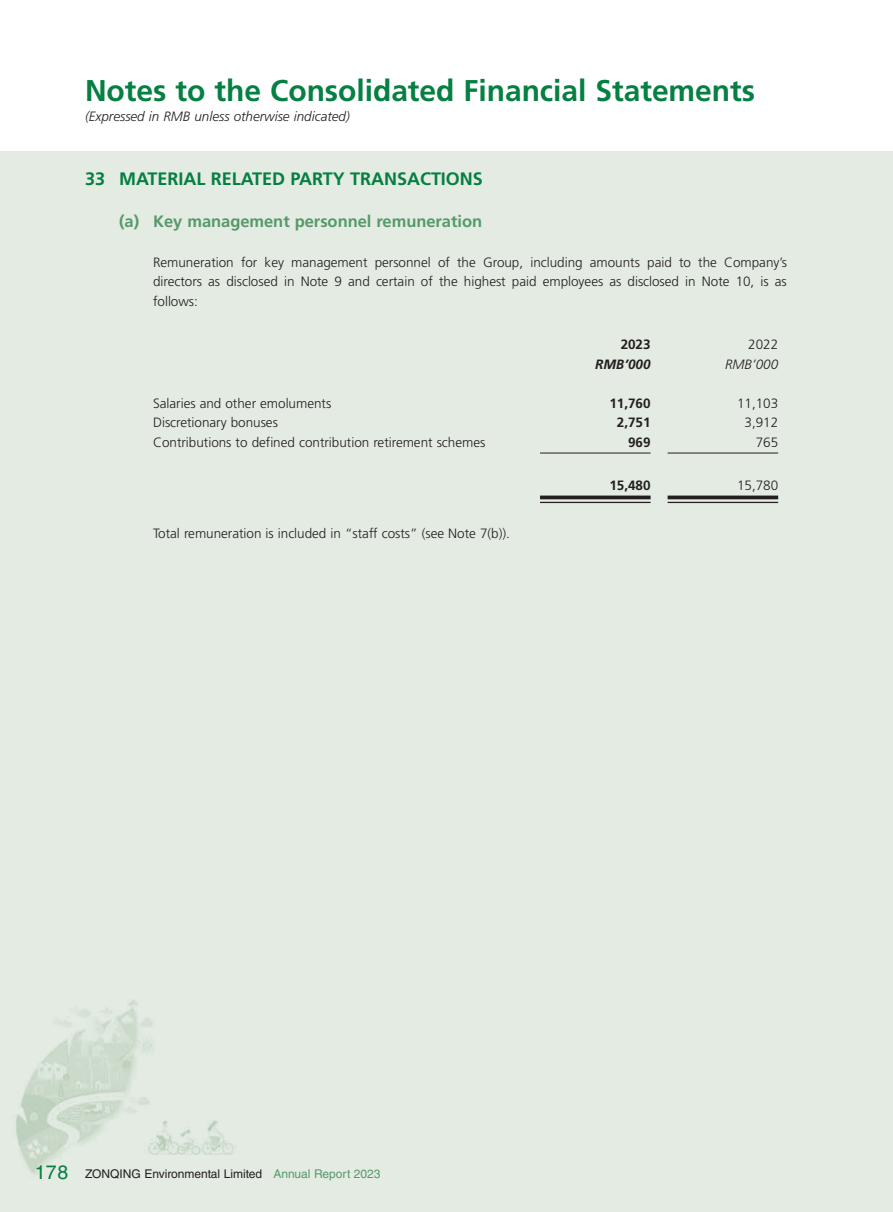
<style>
.page{position:relative;width:893px;height:1212px;background:#fff}
.page>*{position:absolute;margin:0;border:0;box-sizing:border-box;transform-origin:0 0}
.t1{font:700 30px "Frutiger LT Std";color:#057f42}
.t2{font:700 18px "Frutiger LT Std";color:#057f42}
.t3{font:700 16.5px "Frutiger LT Std";color:#56996a}
.t4{font:300 13.5px/19.5px "Frutiger LT Std";color:#231f20;text-align:justify}
.t5{font:italic 300 13.5px "Frutiger LT Std";color:#231f20}
.t6{font:700 13.5px "Frutiger LT Std";color:#231f20}
.t7{font:italic 700 13.5px "Frutiger LT Std";color:#231f20}
.t8{font:12px "Helvetica LT Std";color:#231f20}
.s1{font-size:19.5px;color:#057f42}
.s2{color:#56996a}
</style>
<div class="page">
<hr style="left:540px;top:453px;width:111px;height:1px;background:#231f20">
<hr style="left:668px;top:453px;width:110px;height:1px;background:#231f20">
<svg style="left:540px;top:495px;width:111px;height:4px"></svg>
<hr style="left:540px;top:502px;width:111px;height:1px;background:#231f20">
<svg style="left:668px;top:495px;width:110px;height:4px"></svg>
<hr style="left:668px;top:502px;width:110px;height:1px;background:#231f20">
<h1 class="t1" style="left:85px;top:73px;width:671px">Notes to the Consolidated Financial Statements</h1>
<p class="t5" style="left:85px;top:109px;width:266px">(Expressed in RMB unless otherwise indicated)</p>
<h2 class="t2" style="left:85px;top:168px;width:399px">33 MATERIAL RELATED PARTY TRANSACTIONS</h2>
<p class="t3" style="left:119px;top:212px;width:365px">(a) Key management personnel remuneration</p>
<p class="t4" style="left:153px;top:253px;width:635px">Remuneration for key management personnel of the Group, including amounts paid to the Company’s directors as disclosed in Note 9 and certain of the highest paid employees as disclosed in Note 10, is as follows:</p>
<p class="t6" style="left:621px;top:336px;width:31px">2023</p>
<p class="t4" style="left:748px;top:335px;width:31px">2022</p>
<p class="t7" style="left:595px;top:356px;width:57px">RMB’000</p>
<p class="t5" style="left:725px;top:356px;width:55px">RMB’000</p>
<p class="t4" style="left:153px;top:393px;width:180px">Salaries and other emoluments</p>
<p class="t6" style="left:609px;top:395px;width:43px">11,760</p>
<p class="t4" style="left:737px;top:393px;width:43px">11,103</p>
<p class="t4" style="left:153px;top:413px;width:126px">Discretionary bonuses</p>
<p class="t6" style="left:617px;top:414px;width:35px">2,751</p>
<p class="t4" style="left:744px;top:413px;width:35px">3,912</p>
<p class="t4" style="left:153px;top:432px;width:334px">Contributions to defined contribution retirement schemes</p>
<p class="t6" style="left:628px;top:434px;width:24px">969</p>
<p class="t4" style="left:756px;top:432px;width:24px">765</p>
<p class="t6" style="left:609px;top:477px;width:43px">15,480</p>
<p class="t4" style="left:737px;top:476px;width:43px">15,780</p>
<p class="t4" style="left:153px;top:524px;width:358px">Total remuneration is included in “staff costs” (see Note 7(b)).</p>
<p class="t8" style="left:35px;top:1167px;width:347px"><span class="s1">178</span> ZONQING Environmental Limited <span class="s2">Annual Report 2023</span></p>
</div>
